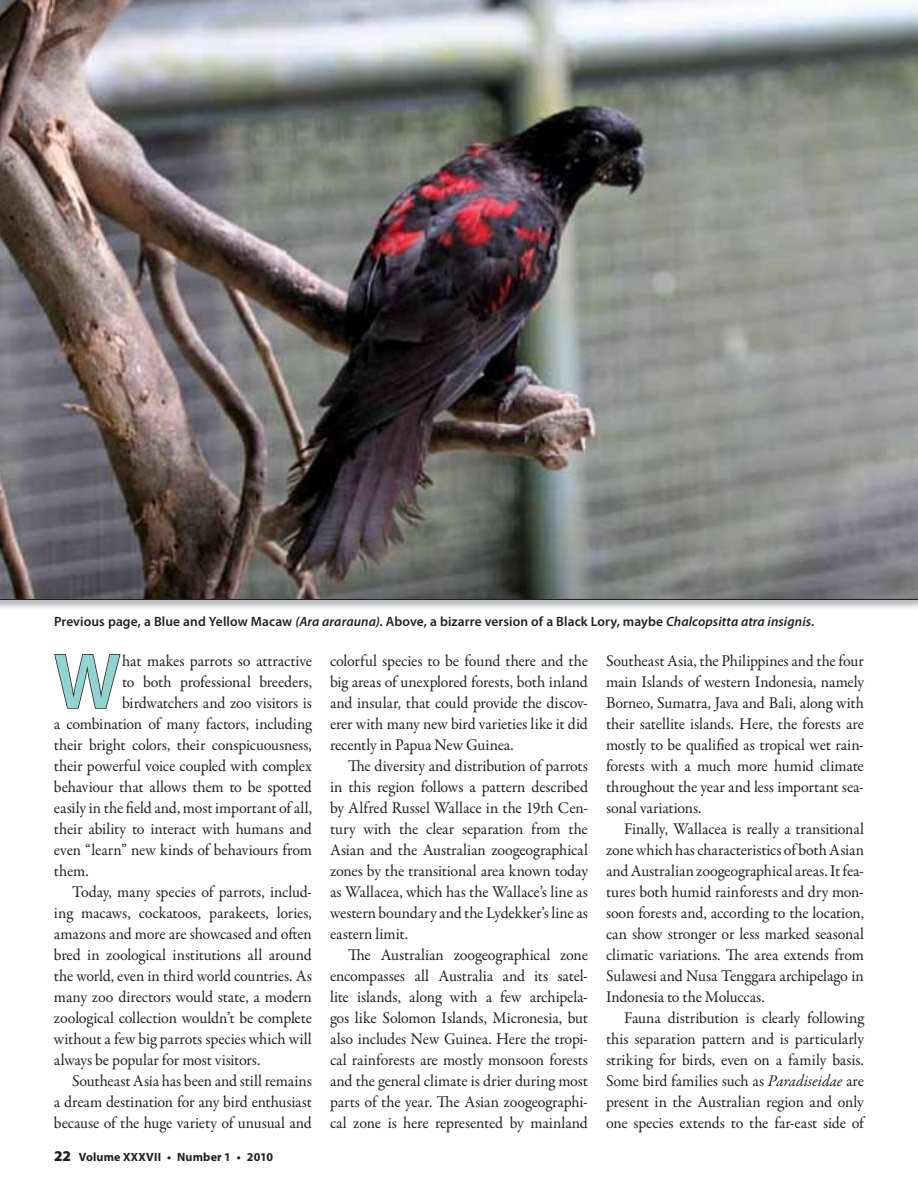
<style>
.page{position:relative;width:918px;height:1188px;background:#fff}
.page>*{position:absolute;margin:0;border:0;box-sizing:border-box;transform-origin:0 0}
.t1{font:600 78.75px "Myriad Pro";color:#91d3ce}
.t2{font:16.5px/21px "Garamond Premr Pro";letter-spacing:-.01em;color:#231f20;text-align:justify}
.t3{font:600 13.5px "Myriad Pro";letter-spacing:.005em;color:#231f20}
.t4{font:700 12px "Myriad Pro";letter-spacing:.015em;color:#231f20}
.s1{font-style:italic}
.s2{font-weight:900;font-size:15px}
</style>
<div class="page">
<img style="left:0;top:0;width:918px;height:599px">
<hr style="left:0;top:599px;width:918px;height:1px;background:#231f20">
<svg style="left:54px;top:654px;width:67px;height:55px"></svg>
<p class="t3" style="left:54px;top:614px;width:762px">Previous page, a Blue and Yellow Macaw <span class="s1">(Ara ararauna)</span>. Above, a bizarre version of a Black Lory, maybe <span class="s1">Chalcopsitta atra insignis</span>.</p>
<h1 class="t1" style="left:54px;top:638px;width:68px">W</h1>
<p class="t2" style="left:122px;top:651px;width:191px">hat makes parrots so attractive</p>
<p class="t2" style="left:122px;top:672px;width:191px">to both professional breeders,</p>
<p class="t2" style="left:122px;top:693px;width:191px">birdwatchers and zoo visitors is</p>
<p class="t2" style="left:54px;top:714px;width:259px">a combination of many factors, including</p>
<p class="t2" style="left:54px;top:735px;width:259px">their bright colors, their conspicuousness,</p>
<p class="t2" style="left:54px;top:756px;width:259px">their powerful voice coupled with complex</p>
<p class="t2" style="left:54px;top:777px;width:259px">behaviour that allows them to be spotted</p>
<p class="t2" style="left:54px;top:798px;width:259px">easily in the field and, most important of all,</p>
<p class="t2" style="left:54px;top:819px;width:259px">their ability to interact with humans and</p>
<p class="t2" style="left:54px;top:840px;width:259px">even “learn” new kinds of behaviours from</p>
<p class="t2" style="left:54px;top:861px;width:36px">them.</p>
<p class="t2" style="left:72px;top:882px;width:241px">Today, many species of parrots, includ-</p>
<p class="t2" style="left:54px;top:903px;width:259px">ing macaws, cockatoos, parakeets, lories,</p>
<p class="t2" style="left:54px;top:924px;width:259px">amazons and more are showcased and often</p>
<p class="t2" style="left:54px;top:945px;width:259px">bred in zoological institutions all around</p>
<p class="t2" style="left:54px;top:966px;width:259px">the world, even in third world countries. As</p>
<p class="t2" style="left:54px;top:987px;width:259px">many zoo directors would state, a modern</p>
<p class="t2" style="left:54px;top:1008px;width:259px">zoological collection wouldn’t be complete</p>
<p class="t2" style="left:54px;top:1029px;width:259px">without a few big parrots species which will</p>
<p class="t2" style="left:54px;top:1050px;width:208px">always be popular for most visitors.</p>
<p class="t2" style="left:72px;top:1071px;width:241px">Southeast Asia has been and still remains</p>
<p class="t2" style="left:54px;top:1092px;width:259px">a dream destination for any bird enthusiast</p>
<p class="t2" style="left:54px;top:1113px;width:259px">because of the huge variety of unusual and</p>
<p class="t4" style="left:54px;top:1150px;width:221px"><span class="s2">22</span> Volume XXXVII • Number 1 • 2010</p>
<p class="t2" style="left:330px;top:651px;width:259px">colorful species to be found there and the big areas of unexplored forests, both inland and insular, that could provide the discov&shy;erer with many new bird varieties like it did recently in Papua New Guinea.</p>
<p class="t2" style="left:330px;top:756px;width:260px;text-indent:18px">The diversity and distribution of parrots in this region follows a pattern described by Alfred Russel Wallace in the 19th Cen&shy;tury with the clear separation from the Asian and the Australian zoogeographical zones by the transitional area known today as Wallacea, which has the Wallace’s line as western boundary and the Lydekker’s line as eastern limit.</p>
<p class="t2" style="left:330px;top:945px;width:260px;text-indent:18px">The Australian zoogeographical zone encompasses all Australia and its satel&shy;lite islands, along with a few archipela&shy;gos like Solomon Islands, Micronesia, but also includes New Guinea. Here the tropi&shy;cal rainforests are mostly monsoon forests and the general climate is drier during most parts of the year. The Asian zoogeographi&shy;cal zone is here represented by mainland</p>
<p class="t2" style="left:606px;top:651px;width:260px">Southeast Asia, the Philippines and the four main Islands of western Indonesia, namely Borneo, Sumatra, Java and Bali, along with their satellite islands. Here, the forests are mostly to be qualified as tropical wet rain&shy;forests with a much more humid climate throughout the year and less important sea&shy;sonal variations.</p>
<p class="t2" style="left:606px;top:819px;width:260px;text-indent:18px">Finally, Wallacea is really a transitional zone which has characteristics of both Asian and Australian zoogeographical areas. It fea&shy;tures both humid rainforests and dry mon&shy;soon forests and, according to the location, can show stronger or less marked seasonal climatic variations. The area extends from Sulawesi and Nusa Tenggara archipelago in Indonesia to the Moluccas.</p>
<p class="t2" style="left:606px;top:1008px;width:259px;text-indent:18px">Fauna distribution is clearly following this separation pattern and is particularly striking for birds, even on a family basis.<br>Some bird families such as <span class="s1">Paradiseidae</span> are present in the Australian region and only one species extends to the far-east side of</p>
</div>
